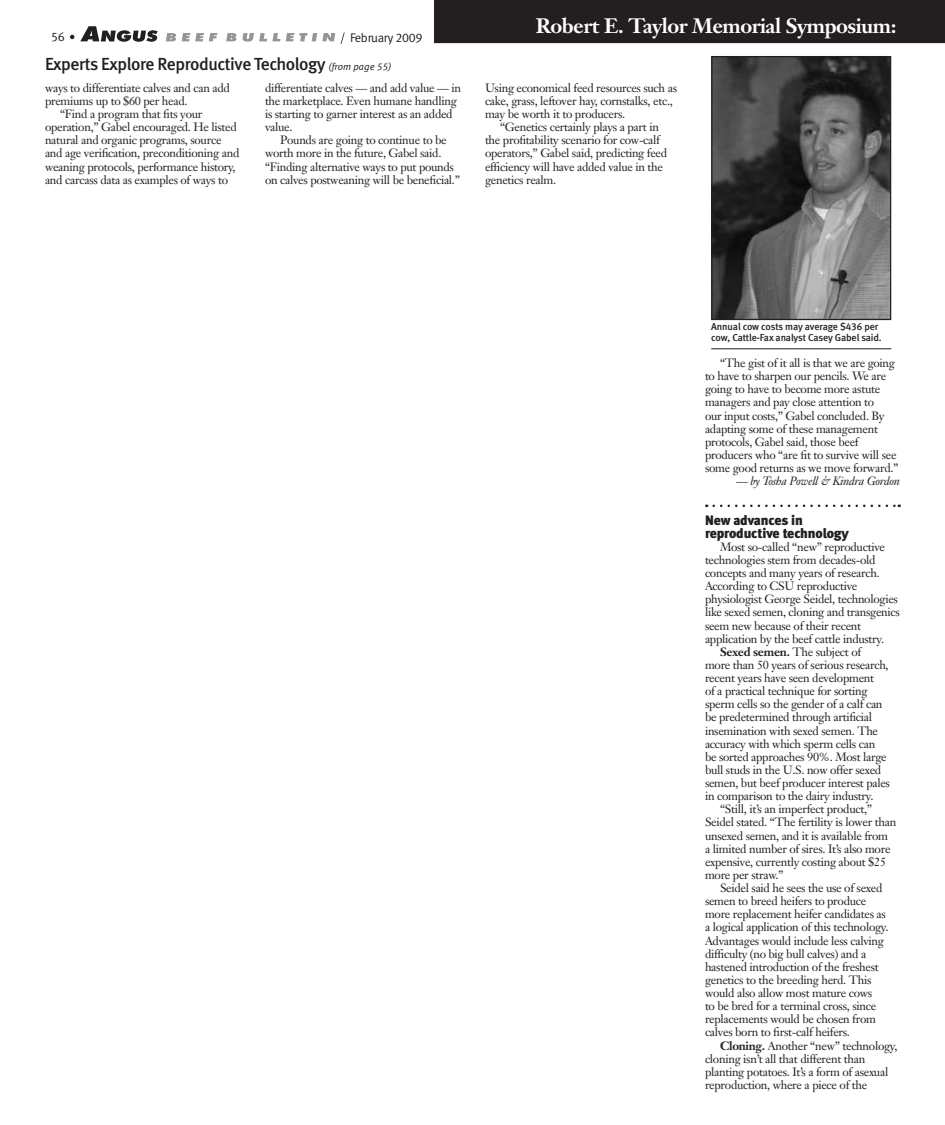
<style>
.page{position:relative;width:945px;height:1125px;background:#fff}
.page>*{position:absolute;margin:0;border:0;box-sizing:border-box;transform-origin:0 0}
.body_text{font:700 20.62px "Janson Text";letter-spacing:-.025em;color:#fff}
.t1{font:17.5px "Meta Medium LF";letter-spacing:-.025em;color:#231f20}
.story_header{font:13.75px/13.1px "Meta Black LF";letter-spacing:-.01em;color:#231f20}
.t2{font:12.5px "Meta Normal LF";letter-spacing:-.025em;color:#231f20}
.body_text-2{font:11.88px/13.1px "Janson Text";letter-spacing:-.025em;color:#231f20}
.body_text-3{font:italic 11.88px "Janson Text";letter-spacing:-.025em;color:#231f20}
.cutlines{font:10px/11.2px "Meta Medium LF";letter-spacing:-.01em;color:#231f20}
.s1{font-family:"Meta Normal LF";font-style:italic;font-size:10px}
.s2{font-weight:700}
</style>
<div class="page">
<svg style="left:714px;top:505px;width:186px;height:2px"></svg>
<div style="left:434px;top:0;width:511px;height:43px;background:#231f20"></div>
<img style="left:713px;top:58px;width:176px;height:260px">
<div style="left:711px;top:56px;width:180px;height:264px;border:1px solid #231f20"></div>
<hr style="left:711px;top:349px;width:180px;height:1px;background:#231f20">
<svg style="left:80px;top:26px;width:78px;height:16px"></svg>
<svg style="left:166px;top:33px;width:10px;height:8px"></svg>
<svg style="left:182px;top:33px;width:35px;height:8px"></svg>
<svg style="left:226px;top:33px;width:10px;height:8px"></svg>
<svg style="left:243px;top:33px;width:37px;height:9px"></svg>
<svg style="left:286px;top:33px;width:49px;height:8px"></svg>
<svg style="left:70px;top:35px;width:4px;height:4px"></svg>
<svg style="left:341px;top:32px;width:4px;height:12px"></svg>
<p class="t2" style="left:51px;top:30px;width:15px">56</p>
<p class="t2" style="left:350px;top:31px;width:74px">February 2009</p>
<p class="t1" style="left:45px;top:54px;width:348px">Experts Explore Reproductive Techology <span class="s1">(from page 55)</span></p>
<p class="body_text-2" style="left:45px;top:81px;width:186px">ways to differentiate calves and can add premiums up to $60 per head.</p>
<p class="body_text-2" style="left:45px;top:107px;width:196px;text-indent:15px">“Find a program that fits your operation,” Gabel encouraged. He listed natural and organic programs, source and age verification, preconditioning and weaning protocols, performance history, and carcass data as examples of ways to</p>
<p class="body_text-2" style="left:265px;top:81px;width:198px">differentiate calves — and add value — in the marketplace. Even humane handling is starting to garner interest as an added value.</p>
<p class="body_text-2" style="left:265px;top:134px;width:197px;text-indent:15px">Pounds are going to continue to be worth more in the future, Gabel said. “Finding alternative ways to put pounds on calves postweaning will be beneficial.”</p>
<p class="body_text" style="left:536px;top:13px;width:362px">Robert E. Taylor Memorial Symposium:</p>
<p class="body_text-2" style="left:485px;top:81px;width:194px">Using economical feed resources such as cake, grass, leftover hay, cornstalks, etc., may be worth it to producers.</p>
<p class="body_text-2" style="left:485px;top:120px;width:184px;text-indent:15px">“Genetics certainly plays a part in the profitability scenario for cow-calf operators,” Gabel said, predicting feed efficiency will have added value in the genetics realm.</p>
<p class="cutlines" style="left:711px;top:321px;width:172px">Annual cow costs may average $436 per cow, Cattle-Fax analyst Casey Gabel said.</p>
<p class="body_text-2" style="left:705px;top:356px;width:195px;text-indent:15px">“The gist of it all is that we are going to have to sharpen our pencils. We are going to have to become more astute managers and pay close attention to<br>our input costs,” Gabel concluded. By adapting some of these management protocols, Gabel said, those beef producers who “are fit to survive will see some good returns as we move forward.”</p>
<p class="body_text-3" style="left:736px;top:474px;width:165px">— by Tosha Powell &amp; Kindra Gordon</p>
<p class="story_header" style="left:705px;top:513px;width:146px">New advances in reproductive technology</p>
<p class="body_text-2" style="left:705px;top:540px;width:197px;text-indent:15px">Most so-called “new” reproductive technologies stem from decades-old concepts and many years of research.<br>According to CSU reproductive physiologist George Seidel, technologies like sexed semen, cloning and transgenics seem new because of their recent application by the beef cattle industry.</p>
<p class="body_text-2" style="left:705px;top:645px;width:187px;text-indent:15px"><span class="s2">Sexed semen.</span> The subject of<br>more than 50 years of serious research, recent years have seen development<br>of a practical technique for sorting sperm cells so the gender of a calf can be predetermined through artificial insemination with sexed semen. The accuracy with which sperm cells can<br>be sorted approaches 90%. Most large bull studs in the U.S. now offer sexed semen, but beef producer interest pales in comparison to the dairy industry.</p>
<p class="body_text-2" style="left:705px;top:803px;width:193px;text-indent:15px">“Still, it’s an imperfect product,” Seidel stated. “The fertility is lower than unsexed semen, and it is available from<br>a limited number of sires. It’s also more expensive, currently costing about $25 more per straw.”</p>
<p class="body_text-2" style="left:705px;top:881px;width:185px;text-indent:15px">Seidel said he sees the use of sexed semen to breed heifers to produce more replacement heifer candidates as a logical application of this technology.<br>Advantages would include less calving difficulty (no big bull calves) and a hastened introduction of the freshest genetics to the breeding herd. This would also allow most mature cows<br>to be bred for a terminal cross, since replacements would be chosen from calves born to first-calf heifers.</p>
<p class="body_text-2" style="left:705px;top:1039px;width:194px;text-indent:15px"><span class="s2">Cloning.</span> Another “new” technology, cloning isn’t all that different than planting potatoes. It’s a form of asexual reproduction, where a piece of the</p>
</div>
